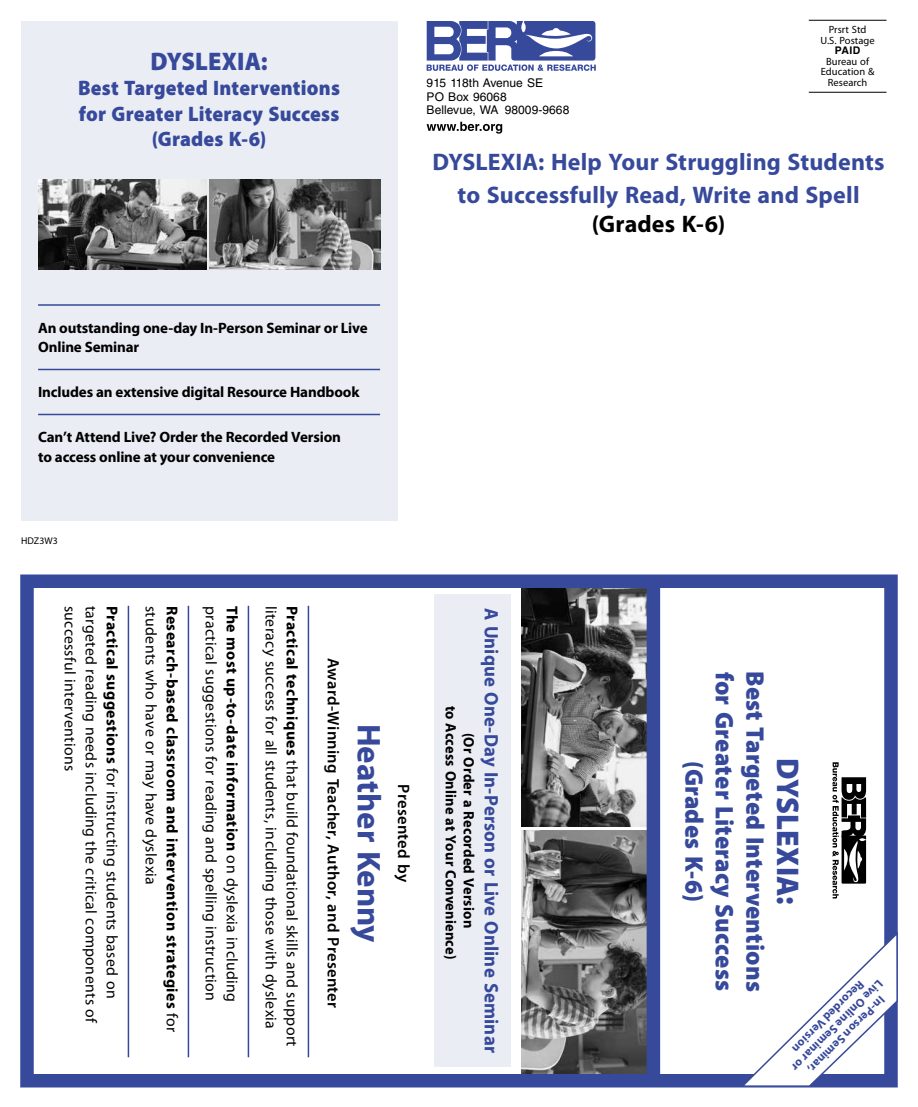
<style>
.page{position:relative;width:918px;height:1107px;background:#fff}
.page>*{position:absolute;margin:0;border:0;box-sizing:border-box;transform-origin:0 0}
.t1{font:700 33px "Myriad Pro";letter-spacing:-.005em;color:#36499b}
.t2{font:900 31.5px "Myriad Pro";color:#36499b;scale:.96 1}
.t3{font:900 25.5px "Myriad Pro";letter-spacing:.01em;color:#36499b;scale:.96 1}
.t4{font:900 25.5px "Myriad Pro";letter-spacing:.01em;color:#36499b;scale:.95 1}
.t5{font:700 24px/32.4px "Myriad Pro";letter-spacing:.005em;color:#36499b;text-align:center}
.t6{font:700 24px "Myriad Pro";letter-spacing:.005em;color:#000}
.t7{font:900 21px/25.2px "Myriad Pro";letter-spacing:.01em;color:#36499b;text-align:center;scale:.95 1}
.t8{font:700 19.5px "Myriad Pro";letter-spacing:.01em;color:#36499b;scale:.96 1}
.t9{font:600 16.5px "Myriad Pro";letter-spacing:.015em;color:#000}
.t10{font:15.75px "Myriad Pro";letter-spacing:.02em;color:#000}
.t11{font:700 15.75px "Myriad Pro";letter-spacing:.03em;color:#000}
.t12{font:700 15px/19.5px "Myriad Pro";letter-spacing:-.01em;color:#000}
.t13{font:700 15px/18px "Myriad Pro";letter-spacing:.015em;color:#000;text-align:center;scale:.96 1}
.t14{font:700 12px/25.5px "Myriad Pro";color:#36499b}
.t15{font:12px/13.5px "Helvetica LT Std";letter-spacing:.005em;color:#000}
.t16{font:10.5px/10.5px "Myriad Pro";letter-spacing:.005em;color:#000;text-align:center}
.t17{font:700 10.5px "Helvetica LT Std";color:#000}
.t18{font:9.75px "Myriad Pro";letter-spacing:.015em;color:#000}
.s1{font-weight:400}
.s2{font-weight:700}
</style>
<div class="page">
<div style="left:21px;top:21px;width:376px;height:499px;background:#ebedf5"></div>
<hr style="left:308px;top:606px;width:1px;height:451px;background:#36499b">
<hr style="left:248px;top:606px;width:1px;height:451px;background:#36499b">
<hr style="left:188px;top:606px;width:1px;height:451px;background:#36499b">
<hr style="left:128px;top:606px;width:1px;height:451px;background:#36499b">
<hr style="left:809px;top:20px;width:78px;height:1px;background:#000">
<hr style="left:809px;top:92px;width:78px;height:1px;background:#000">
<svg style="left:427px;top:21px;width:169px;height:50px"></svg>
<svg style="left:427px;top:122px;width:75px;height:12px"></svg>
<div style="left:435px;top:594px;width:76px;height:473px;background:#ebedf5"></div>
<hr style="left:38px;top:304px;width:342px;height:2px;background:#36499b">
<hr style="left:38px;top:369px;width:342px;height:1px;background:#36499b">
<hr style="left:38px;top:414px;width:342px;height:1px;background:#36499b">
<svg style="left:833px;top:762px;width:33px;height:137px"></svg>
<img style="left:522px;top:589px;width:125px;height:237px">
<img style="left:522px;top:830px;width:125px;height:243px">
<div style="left:647px;top:579px;width:13px;height:504px;background:#36499b"></div>
<img style="left:38px;top:180px;width:168px;height:90px">
<img style="left:209px;top:180px;width:171px;height:90px">
<div style="left:20px;top:574px;width:878px;height:514px;border:14px solid #36499b"></div>
<svg style="left:739px;top:931px;width:159px;height:157px"></svg>
<h3 class="t4" style="left:150px;top:45px;width:125px">DYSLEXIA:</h3>
<h3 class="t7" style="left:78px;top:75px;width:277px">Best Targeted Interventions for Greater Literacy Success (Grades K-6)</h3>
<p class="t16" style="left:821px;top:24px;width:56px">Prsrt Std<br>U.S. Postage</p>
<p class="t17" style="left:835px;top:44px;width:27px">PAID</p>
<p class="t16" style="left:821px;top:56px;width:55px">Bureau of<br>Education &amp;</p>
<p class="t15" style="left:427px;top:76px;width:118px">915 118th Avenue SE</p>
<p class="t16" style="left:828px;top:77px;width:41px">Research</p>
<p class="t15" style="left:427px;top:90px;width:144px">PO Box 96068<br>Bellevue, WA 98009‑9668</p>
<h3 class="t5" style="left:432px;top:145px;width:454px">DYSLEXIA: Help Your Struggling Students to Successfully Read, Write and Spell</h3>
<h3 class="t6" style="left:592px;top:208px;width:135px">(Grades K-6)</h3>
<p class="t12" style="left:38px;top:317px;width:331px">An outstanding one-day In-Person Seminar or Live<br>Online Seminar</p>
<p class="t12" style="left:38px;top:382px;width:323px">Includes an extensive digital Resource Handbook</p>
<p class="t12" style="left:38px;top:427px;width:305px">Can’t Attend Live? Order the Recorded Version to access online at your convenience</p>
<p class="t18" style="left:21px;top:535px;width:38px">HDZ3W3</p>
<p class="t11" style="left:242px;top:606px;width:398px;rotate:90deg">The most up-to-date information <span class="s1">on dyslexia including</span></p>
<p class="t10" style="left:281px;top:606px;width:425px;rotate:90deg">literacy success for all students, including those with dyslexia</p>
<p class="t10" style="left:80px;top:606px;width:167px;rotate:90deg">successful interventions</p>
<p class="t10" style="left:101px;top:606px;width:419px;rotate:90deg">targeted reading needs including the critical components of</p>
<p class="t10" style="left:122px;top:606px;width:394px;rotate:90deg"><span class="s2">Practical suggestions</span> for instructing students based on</p>
<p class="t10" style="left:161px;top:606px;width:280px;rotate:90deg">students who have or may have dyslexia</p>
<p class="t11" style="left:182px;top:606px;width:428px;rotate:90deg">Research-based classroom and intervention strategies <span class="s1">for</span></p>
<p class="t10" style="left:221px;top:606px;width:397px;rotate:90deg">practical suggestions for reading and spelling instruction</p>
<p class="t10" style="left:302px;top:606px;width:442px;rotate:90deg"><span class="s2">Practical techniques</span> that build foundational skills and support</p>
<p class="t9" style="left:344px;top:658px;width:352px;rotate:90deg">Award-Winning Teacher, Author, and Presenter</p>
<h1 class="t1" style="left:390px;top:724px;width:220px;rotate:90deg">Heather Kenny</h1>
<p class="t9" style="left:414px;top:784px;width:99px;rotate:90deg">Presented by</p>
<p class="t8" style="left:504px;top:608px;width:465px;rotate:90deg">A Unique One-Day In-Person or Live Online Seminar</p>
<p class="t13" style="left:478px;top:706px;width:265px;rotate:90deg">(Or Order a Recorded Version<br>to Access Online at Your Convenience)</p>
<h3 class="t3" style="left:742px;top:672px;width:334px;rotate:90deg">for Greater Literacy Success</h3>
<h3 class="t3" style="left:772px;top:671px;width:336px;rotate:90deg">Best Targeted Interventions</h3>
<h3 class="t3" style="left:711px;top:761px;width:148px;rotate:90deg">(Grades K-6)</h3>
<h2 class="t2" style="left:809px;top:758px;width:154px;rotate:90deg">DYSLEXIA:</h2>
<p class="t14" style="left:890px;top:991px;width:125px;rotate:135deg">Live Online Seminar or</p>
<p class="t14" style="left:892px;top:1007px;width:105px;rotate:135deg">In-Person Seminar,<br>Recorded Version</p>
</div>
